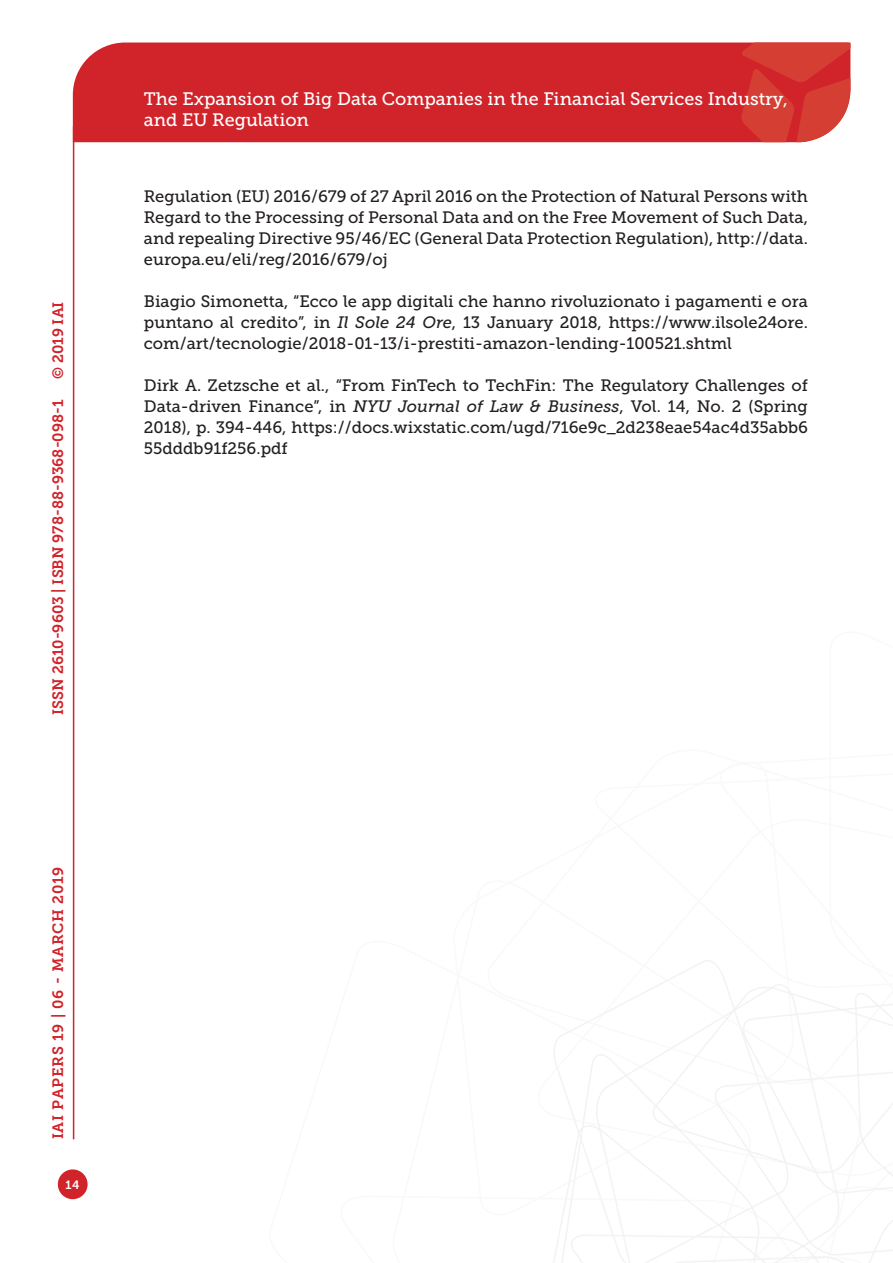
<style>
.page{position:relative;width:893px;height:1263px;background:#fff}
.page>*{position:absolute;margin:0;border:0;box-sizing:border-box;transform-origin:0 0}
.t1{font:18px/21.6px "Museo Slab 500";color:#fff}
.Testo{font:16.5px/21px "Museo Slab 500";color:#231f20;text-align:justify}
.t2{font:15px "Museo Slab 700";color:#d1232a}
.t3{font:15px "Museo Slab 700";letter-spacing:.05em;color:#d1232a}
.t4{font:12px "Museo Slab 700";color:#fff}
.s1{font-style:italic}
</style>
<div class="page">
<svg style="left:553px;top:960px;width:340px;height:303px"></svg>
<div style="left:73px;top:43px;width:668px;height:99px;background:#d1232a"></div>
<svg style="left:741px;top:43px;width:109px;height:99px;background:#d6413a"></svg>
<div style="left:58px;top:1169px;width:30px;height:30px;background:#d1232a;border-radius:50%"></div>
<hr style="left:73px;top:126px;width:1px;height:1013px;background:#d1232a">
<p class="t2" style="left:50px;top:379px;width:79px;rotate:-90deg">© 2019 IAI</p>
<p class="t2" style="left:49px;top:715px;width:317px;rotate:-90deg">ISSN 2610-9603 | ISBN 978-88-9368-098-1</p>
<p class="t3" style="left:50px;top:1139px;width:274px;rotate:-90deg">IAI PAPERS 19 | 06 - MARCH 2019</p>
<p class="t4" style="left:66px;top:1178px;width:16px">14</p>
<p class="t1" style="left:144px;top:88px;width:645px">The Expansion of Big Data Companies in the Financial Services Industry, and EU Regulation</p>
<p class="Testo" style="left:144px;top:186px;width:666px">Regulation (EU) 2016/679 of 27 April 2016 on the Protection of Natural Persons with Regard to the Processing of Personal Data and on the Free Movement of Such Data, and repealing Directive 95/46/EC (General Data Protection Regulation), http://data. europa.eu/eli/reg/2016/679/oj</p>
<p class="Testo" style="left:144px;top:291px;width:666px">Biagio Simonetta, “Ecco le app digitali che hanno rivoluzionato i pagamenti e ora puntano al credito”, in <span class="s1">Il Sole 24 Ore</span>, 13 January 2018, https://www.ilsole24ore. com/art/tecnologie/2018-01-13/i-prestiti-amazon-lending-100521.shtml</p>
<p class="Testo" style="left:144px;top:375px;width:666px">Dirk A. Zetzsche et al., “From FinTech to TechFin: The Regulatory Challenges of Data-driven Finance”, in <span class="s1">NYU Journal of Law &amp; Business</span>, Vol. 14, No. 2 (Spring 2018), p. 394-446, https://docs.wixstatic.com/ugd/716e9c_2d238eae54ac4d35abb6<br>55dddb91f256.pdf</p>
</div>
